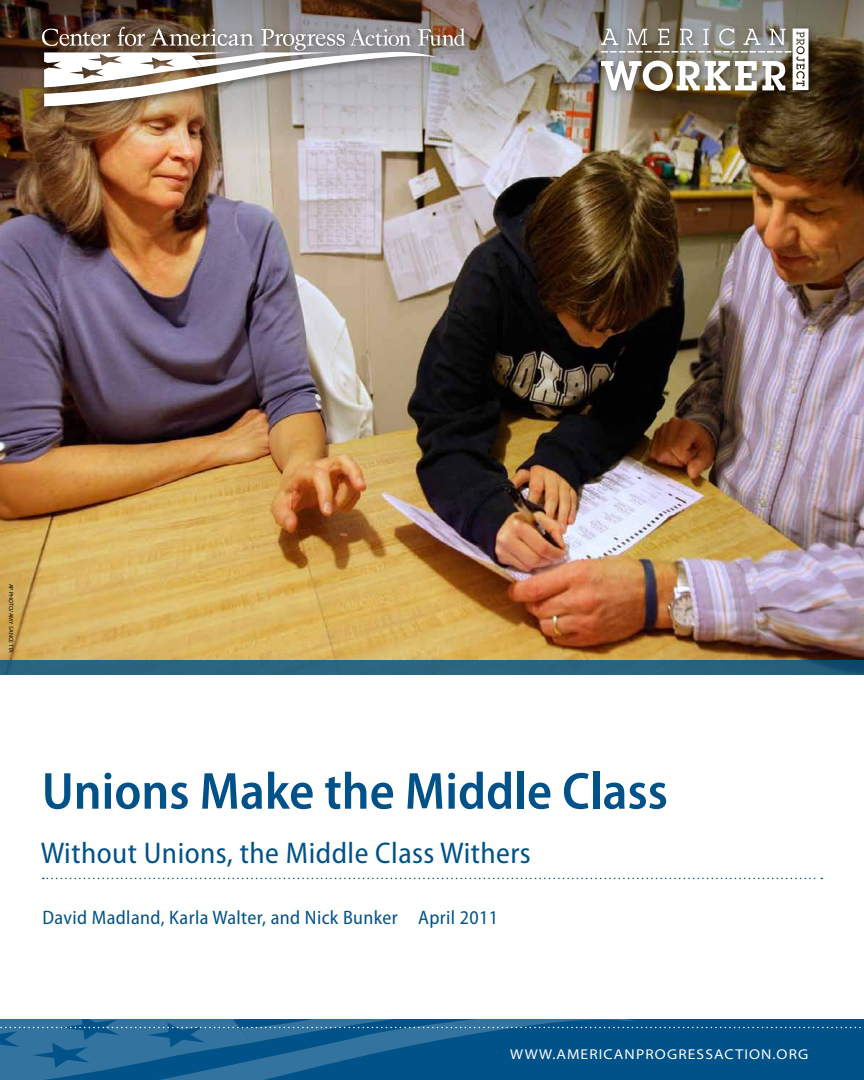
<style>
.page{position:relative;width:864px;height:1080px;background:#fff}
.page>*{position:absolute;margin:0;border:0;box-sizing:border-box;transform-origin:0 0}
.t1{font:600 semi-condensed 52.5px "Myriad Pro";color:#005288}
.t2{font:semi-condensed 30px "Myriad Pro";letter-spacing:.015em;color:#005288}
.t3{font:semi-condensed 19.5px "Myriad Pro";letter-spacing:.02em;color:#005288}
.t4{font:semi-expanded 14.25px "Myriad Pro";letter-spacing:.08em;color:#fff}
.t5{font:6px "Myriad Pro";letter-spacing:.02em;color:#000}
</style>
<div class="page">
<img style="left:0;top:148px;width:864px;height:512px">
<div style="left:0;top:660px;width:864px;height:15px;background:#2a647e"></div>
<img style="left:0;top:0;width:864px;height:148px">
<svg style="left:0;top:1019px;width:864px;height:61px;background:#115d90"></svg>
<div style="left:36px;top:21px;width:438px;height:95px;background:#000;opacity:.5"></div>
<img style="left:42px;top:27px;width:423px;height:79px">
<div style="left:595px;top:23px;width:223px;height:78px;background:#000;opacity:.5"></div>
<svg style="left:601px;top:28px;width:207px;height:63px"></svg>
<svg style="left:43px;top:878px;width:779px;height:1px"></svg>
<p class="t5" style="left:14px;top:584px;width:70px;rotate:90deg">AP Photo/Amy Sancetta</p>
<h1 class="t1" style="left:42px;top:762px;width:628px">Unions Make the Middle Class</h1>
<h2 class="t2" style="left:41px;top:836px;width:492px">Without Unions, the Middle Class Withers</h2>
<p class="t3" style="left:43px;top:907px;width:457px">David Madland, Karla Walter, and Nick Bunker April 2011</p>
<p class="t4" style="left:510px;top:1047px;width:300px">WWW.AMERICANPROGRESSACTION.ORG</p>
</div>
